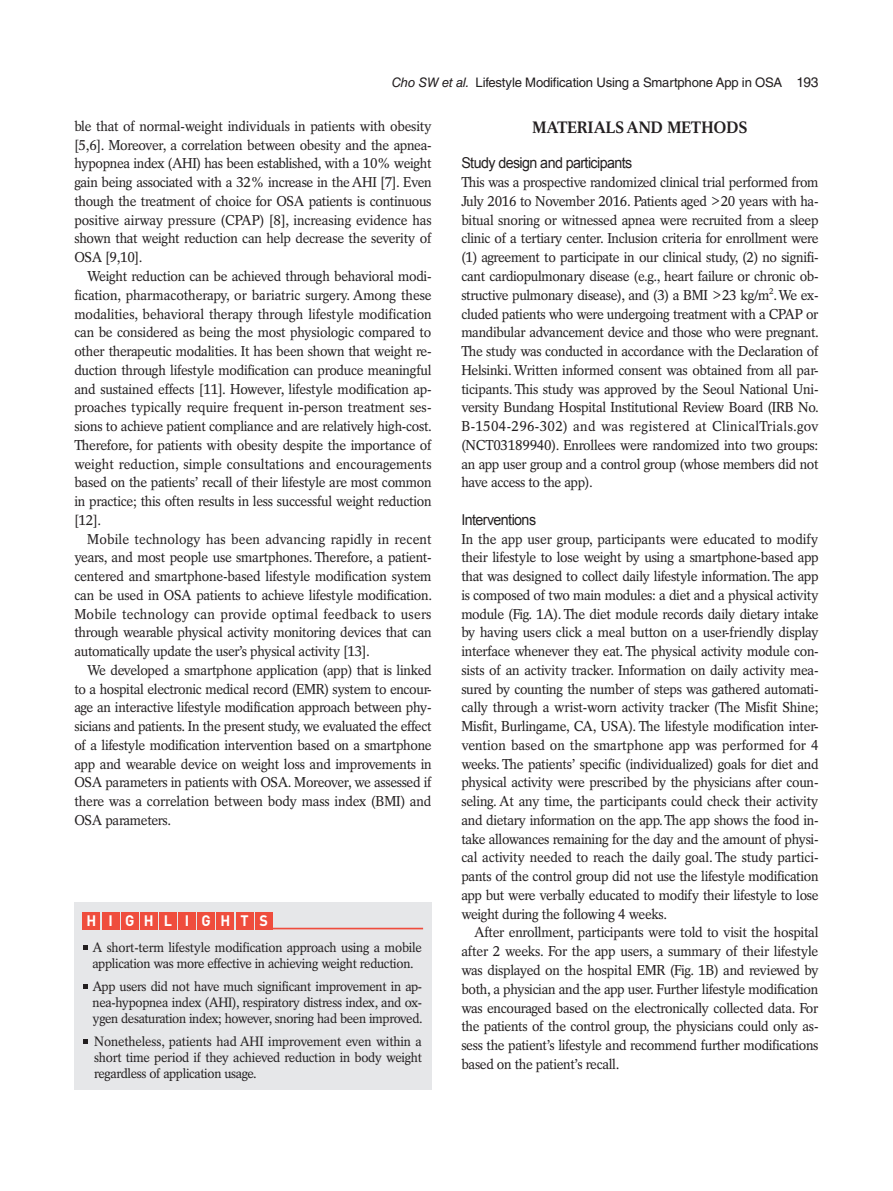
<style>
.page{position:relative;width:893px;height:1191px;background:#fff}
.page>*{position:absolute;margin:0;border:0;box-sizing:border-box;transform-origin:0 0}
.본문_대제목{font:700 16.5px "Rotation LT Std";color:#231f20;scale:.95 1}
.본문_중제목{font:15px "Arial";letter-spacing:-.04em;color:#231f20;scale:.95 1}
.t1{font:700 15px "DIN Pro";color:#fff;scale:.96 1}
.본문_0{font:14.25px/18.8px "Rotation LT Std";letter-spacing:-.025em;color:#231f20;text-align:justify;scale:.95 1}
.본문{font:14.25px/18.8px "Rotation LT Std";letter-spacing:-.025em;color:#231f20;text-align:justify;scale:.95 1}
.하이라이트{font:13.5px/16.2px "Rotation LT Std";letter-spacing:-.025em;color:#231f20;text-align:justify;scale:.95 1}
.t2{font:13.05px "Helvetica LT Std";letter-spacing:-.015em;color:#231f20}
.s1{font-style:italic}
.s2{font-size:13.8px}
.s3{font-family:"Dotum"}
</style>
<div class="page">
<div style="left:74px;top:931px;width:358px;height:159px;background:#e6e7e9"></div>
<svg style="left:84px;top:945px;width:4px;height:5px"></svg>
<svg style="left:84px;top:984px;width:4px;height:5px"></svg>
<svg style="left:84px;top:1039px;width:4px;height:4px"></svg>
<div style="left:74px;top:901px;width:358px;height:30px;background:#e6e7e9"></div>
<div style="left:83px;top:912px;width:17px;height:17px;background:#ef4d3d"></div>
<div style="left:159px;top:912px;width:17px;height:17px;background:#ef4d3d"></div>
<div style="left:102px;top:912px;width:17px;height:17px;background:#ef4d3d"></div>
<div style="left:179px;top:912px;width:17px;height:17px;background:#ef4d3d"></div>
<div style="left:121px;top:912px;width:17px;height:17px;background:#ef4d3d"></div>
<div style="left:198px;top:912px;width:17px;height:17px;background:#ef4d3d"></div>
<div style="left:140px;top:912px;width:17px;height:17px;background:#ef4d3d"></div>
<div style="left:217px;top:912px;width:17px;height:17px;background:#ef4d3d"></div>
<div style="left:236px;top:912px;width:17px;height:17px;background:#ef4d3d"></div>
<div style="left:255px;top:912px;width:17px;height:17px;background:#ef4d3d"></div>
<hr style="left:272px;top:927px;width:151px;height:2px;background:#ef4d3d">
<p class="t2" style="left:392px;top:75px;width:428px"><span class="s1">Cho SW et al.</span> Lifestyle Modification Using a Smartphone App in OSA <span class="s2">193</span></p>
<p class="본문_0" style="left:74px;top:117px;width:378px">ble that of normal-weight individuals in patients with obesity [5,6]. Moreover, a correlation between obesity and the apnea&shy;hypopnea index (AHI) has been established, with a 10% weight gain being associated with a 32% increase in the AHI [7]. Even though the treatment of choice for OSA patients is continuous positive airway pressure (CPAP) [8], increasing evidence has shown that weight reduction can help decrease the severity of OSA [9,10].</p>
<p class="본문" style="left:74px;top:267px;width:378px;text-indent:13px">Weight reduction can be achieved through behavioral modi&shy;fication, pharmacotherapy, or bariatric surgery. Among these modalities, behavioral therapy through lifestyle modification can be considered as being the most physiologic compared to other therapeutic modalities. It has been shown that weight re&shy;duction through lifestyle modification can produce meaningful and sustained effects [11]. However, lifestyle modification ap&shy;proaches typically require frequent in-person treatment ses&shy;sions to achieve patient compliance and are relatively high-cost.<br>Therefore, for patients with obesity despite the importance of weight reduction, simple consultations and encouragements based on the patients’ recall of their lifestyle are most common in practice; this often results in less successful weight reduction [12].</p>
<p class="본문" style="left:74px;top:529px;width:378px;text-indent:13px">Mobile technology has been advancing rapidly in recent years, and most people use smartphones. Therefore, a patient&shy;centered and smartphone-based lifestyle modification system can be used in OSA patients to achieve lifestyle modification.<br>Mobile technology can provide optimal feedback to users through wearable physical activity monitoring devices that can automatically update the user’s physical activity [13].</p>
<p class="본문" style="left:74px;top:660px;width:378px;text-indent:13px">We developed a smartphone application (app) that is linked to a hospital electronic medical record (EMR) system to encour&shy;age an interactive lifestyle modification approach between phy&shy;sicians and patients. In the present study, we evaluated the effect of a lifestyle modification intervention based on a smartphone app and wearable device on weight loss and improvements in OSA parameters in patients with OSA. Moreover, we assessed if there was a correlation between body mass index (BMI) and OSA parameters.</p>
<p class="본문_대제목" style="left:532px;top:117px;width:228px">MATERIALS AND METHODS</p>
<p class="본문_중제목" style="left:461px;top:153px;width:181px">Study design and participants</p>
<p class="본문_0" style="left:461px;top:173px;width:378px">This was a prospective randomized clinical trial performed from July 2016 to November 2016. Patients aged <span class="s3">&gt;</span>20 years with ha&shy;bitual snoring or witnessed apnea were recruited from a sleep clinic of a tertiary center. Inclusion criteria for enrollment were (1) agreement to participate in our clinical study, (2) no signifi&shy;cant cardiopulmonary disease (e.g., heart failure or chronic ob&shy;structive pulmonary disease), and (3) a BMI <span class="s3">&gt;</span>23 kg/m<sup>2</sup>. We ex&shy;cluded patients who were undergoing treatment with a CPAP or mandibular advancement device and those who were pregnant.<br>The study was conducted in accordance with the Declaration of Helsinki. Written informed consent was obtained from all par&shy;ticipants. This study was approved by the Seoul National Uni&shy;versity Bundang Hospital Institutional Review Board (IRB No.<br>B-1504-296-302) and was registered at ClinicalTrials.gov (NCT03189940). Enrollees were randomized into two groups: an app user group and a control group (whose members did not have access to the app).</p>
<p class="본문_중제목" style="left:461px;top:510px;width:80px">Interventions</p>
<p class="본문_0" style="left:461px;top:529px;width:378px">In the app user group, participants were educated to modify their lifestyle to lose weight by using a smartphone-based app that was designed to collect daily lifestyle information. The app is composed of two main modules: a diet and a physical activity module (Fig. 1A). The diet module records daily dietary intake by having users click a meal button on a user-friendly display interface whenever they eat. The physical activity module con&shy;sists of an activity tracker. Information on daily activity mea&shy;sured by counting the number of steps was gathered automati&shy;cally through a wrist-worn activity tracker (The Misfit Shine; Misfit, Burlingame, CA, USA). The lifestyle modification inter&shy;vention based on the smartphone app was performed for 4 weeks. The patients’ specific (individualized) goals for diet and physical activity were prescribed by the physicians after coun&shy;seling. At any time, the participants could check their activity and dietary information on the app. The app shows the food in&shy;take allowances remaining for the day and the amount of physi&shy;cal activity needed to reach the daily goal. The study partici&shy;pants of the control group did not use the lifestyle modification app but were verbally educated to modify their lifestyle to lose weight during the following 4 weeks.</p>
<p class="본문" style="left:461px;top:923px;width:378px;text-indent:13px">After enrollment, participants were told to visit the hospital after 2 weeks. For the app users, a summary of their lifestyle was displayed on the hospital EMR (Fig. 1B) and reviewed by both, a physician and the app user. Further lifestyle modification was encouraged based on the electronically collected data. For the patients of the control group, the physicians could only as&shy;sess the patient’s lifestyle and recommend further modifications based on the patient’s recall.</p>
<p class="t1" style="left:86px;top:910px;width:12px">H</p>
<p class="t1" style="left:108px;top:910px;width:6px">I</p>
<p class="t1" style="left:125px;top:910px;width:11px">G</p>
<p class="t1" style="left:144px;top:910px;width:12px">H</p>
<p class="t1" style="left:164px;top:910px;width:10px">L</p>
<p class="t1" style="left:185px;top:910px;width:6px">I</p>
<p class="t1" style="left:202px;top:910px;width:11px">G</p>
<p class="t1" style="left:220px;top:910px;width:12px">H</p>
<p class="t1" style="left:240px;top:910px;width:10px">T</p>
<p class="t1" style="left:259px;top:910px;width:10px">S</p>
<p class="하이라이트" style="left:93px;top:939px;width:348px">A short-term lifestyle modification approach using a mobile application was more effective in achieving weight reduction.</p>
<p class="하이라이트" style="left:93px;top:978px;width:349px">App users did not have much significant improvement in ap&shy;nea-hypopnea index (AHI), respiratory distress index, and ox&shy;ygen desaturation index; however, snoring had been improved.</p>
<p class="하이라이트" style="left:94px;top:1033px;width:347px">Nonetheless, patients had AHI improvement even within a short time period if they achieved reduction in body weight regardless of application usage.</p>
</div>
